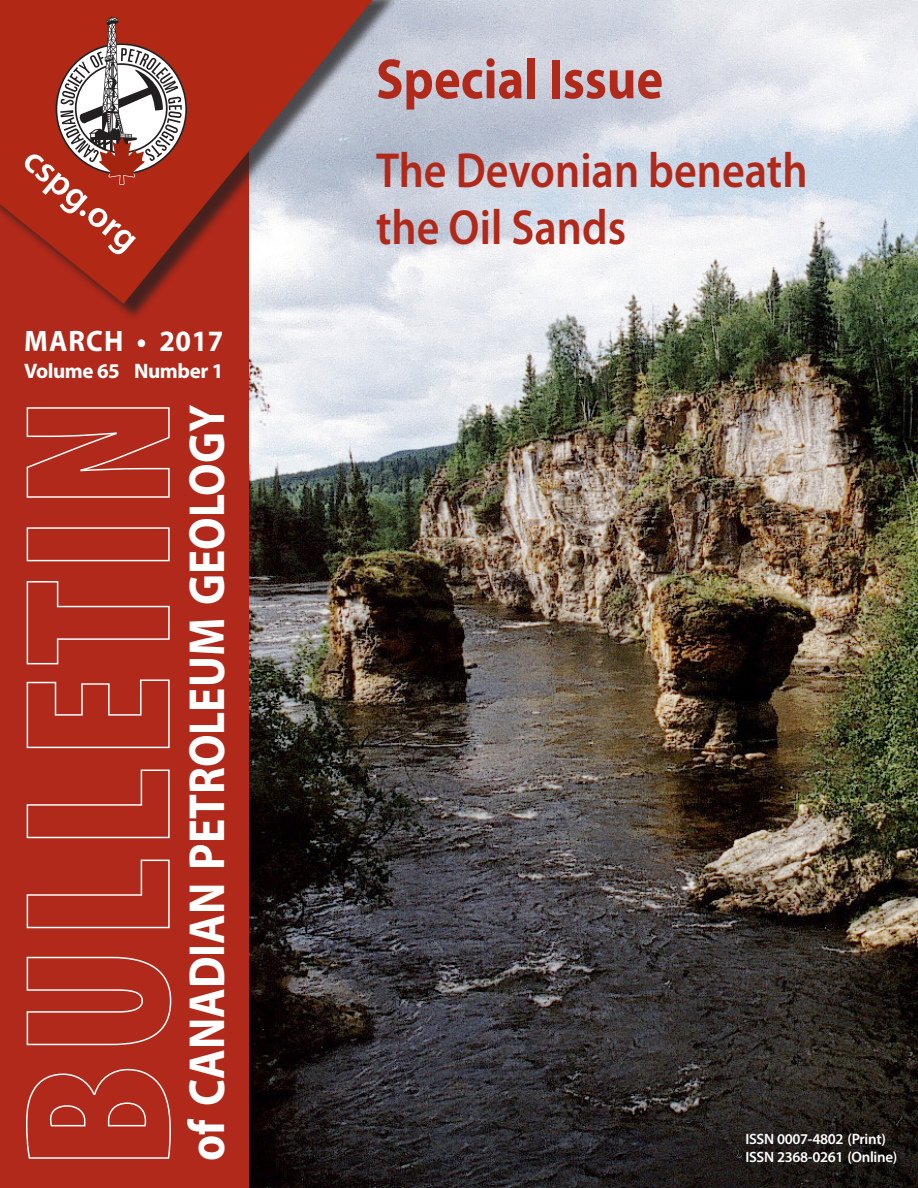
<style>
.page{position:relative;width:918px;height:1188px;background:#fff}
.page>*{position:absolute;margin:0;border:0;box-sizing:border-box;transform-origin:0 0}
.t1{font:700 57px "Myriad Pro";color:#b1291a;scale:.89 1}
.t2{font:700 51px "Myriad Pro";color:#fff;scale:.89 1}
.t3{font:600 49.5px/57px "Myriad Pro";color:#b1291a;scale:.89 1}
.t4{font:700 29.7px "Myriad Pro";color:#fff;scale:.95 1}
.t5{font:700 21px "Myriad Pro";letter-spacing:-.02em;color:#fff}
.t6{font:600 15px "Myriad Pro";letter-spacing:-.02em;color:#fff}
</style>
<div class="page">
<img style="left:248px;top:0;width:670px;height:1188px">
<div style="left:0;top:0;width:248px;height:1188px;background:#b1291a"></div>
<div style="left:0;top:0;width:506px;height:420px;background:#231f20;opacity:.75"></div>
<svg style="left:0;top:0;width:373px;height:304px;fill:#b1291a"></svg>
<svg style="left:24px;top:17px;width:163px;height:237px"></svg>
<svg style="left:26px;top:1068px;width:145px;height:91px"></svg>
<svg style="left:26px;top:956px;width:146px;height:90px"></svg>
<svg style="left:26px;top:859px;width:144px;height:70px"></svg>
<svg style="left:26px;top:769px;width:144px;height:70px"></svg>
<svg style="left:26px;top:679px;width:144px;height:70px"></svg>
<svg style="left:26px;top:581px;width:144px;height:84px"></svg>
<div style="left:27px;top:527px;width:143px;height:34px;border:2px solid #fff"></div>
<svg style="left:25px;top:406px;width:146px;height:92px"></svg>
<p class="t4" style="left:24px;top:322px;width:22px">marc</p>
<p class="t4" style="left:104px;top:322px;width:127px">h • 2017</p>
<p class="t5" style="left:24px;top:358px;width:201px">Volume 65 Number 1</p>
<p class="t2" style="left:174px;top:1161px;width:851px;rotate:-90deg">of CANADIAN PETROLEUM GEOLOGY</p>
<p class="t1" style="left:376px;top:42px;width:324px">Special Issue</p>
<p class="t3" style="left:376px;top:140px;width:486px">The Devonian beneath the Oil Sands</p>
<p class="t6" style="left:746px;top:1130px;width:142px">ISSN 0007-4802 (Print)</p>
<p class="t6" style="left:746px;top:1148px;width:153px">ISSN 2368-0261 (Online)</p>
</div>
